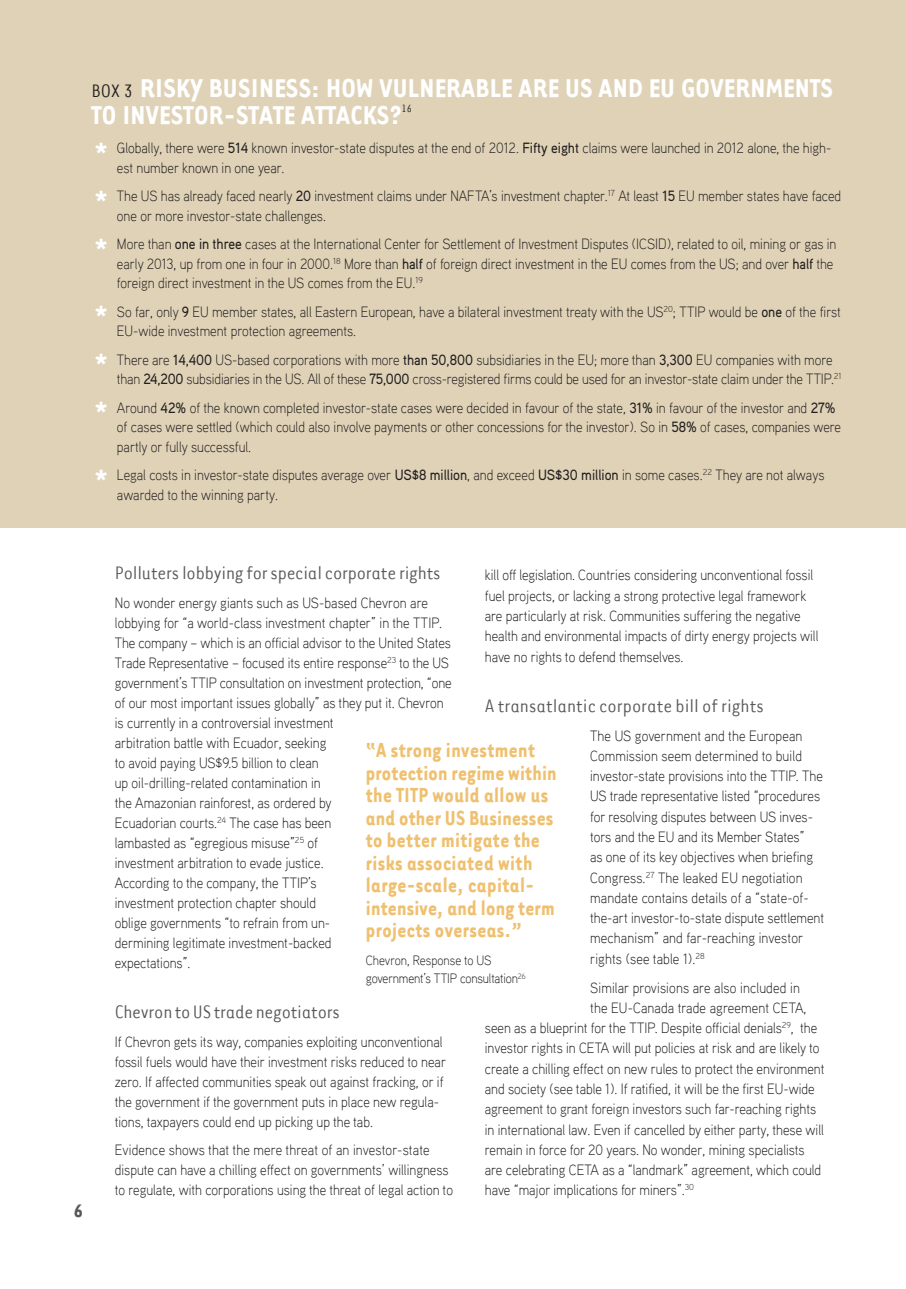
<style>
.page{position:relative;width:906px;height:1289px;background:#fff}
.page>*{position:absolute;margin:0;border:0;box-sizing:border-box;transform-origin:0 0}
.t1{font:700 30px/27px "Tarzana Narrow";letter-spacing:.01em;color:#fff}
.t2{font:700 23.7px/22.5px "Tarzana Narrow";letter-spacing:.02em;color:#efc06f;scale:.92 1}
.t3{font:21px "Tarzana Narrow";letter-spacing:-.01em;color:#57585a}
.t4{font:700 21px "Tarzana Narrow";color:#57585a}
.t5{font:300 14.85px/20.1px "Aaux Pro";color:#231f20;scale:.92 1}
.t6{font:300 13.5px/18px "Aaux Pro";letter-spacing:-.01em;color:#231f20;scale:.92 1}
.t7{font:12.3px "Tarzana Narrow";color:#231f20}
.s1{font-weight:400;font-size:21px;color:#231f20}
.s2{font-family:"Tarzana Narrow";font-weight:700;font-size:29.1px;color:#fff}
.s3{font-weight:500}
</style>
<div class="page">
<div style="left:0;top:0;width:906px;height:527px;background:#dfd2b7"></div>
<h1 class="t1" style="left:91px;top:73px;width:743px"><span class="s1">BOX 3</span> RISKY BUSINESS: HOW VULNERABLE ARE US AND EU GOVERNMENTS<br>TO INVESTOR-STATE ATTACKS?</h1>
<p class="t7" style="left:401px;top:101px;width:12px">16</p>
<p class="t5" style="left:117px;top:138px;width:778px;line-height:19.5px;text-indent:-22px"><span class="s2">*</span> Globally, there were <span class="s3">514</span> known investor-state disputes at the end of 2012. <span class="s3">Fifty eight</span> claims were launched in 2012 alone, the high&shy;est number known in one year.</p>
<p class="t5" style="left:117px;top:186px;width:789px;line-height:19.5px;text-indent:-22px"><span class="s2">*</span> The US has already faced nearly <span class="s3">20</span> investment claims under NAFTA’s investment chapter.<sup>17</sup> At least <span class="s3">15</span> EU member states have faced one or more investor-state challenges.</p>
<p class="t5" style="left:117px;top:234px;width:783px;line-height:19.5px;text-indent:-22px"><span class="s2">*</span> More than <span class="s3">one in three</span> cases at the International Center for Settlement of Investment Disputes (ICSID), related to oil, mining or gas in early 2013, up from one in four in 2000.<sup>18</sup> More than <span class="s3">half</span> of foreign direct investment in the EU comes from the US; and over <span class="s3">half</span> the foreign direct investment in the US comes from the EU.<sup>19</sup></p>
<p class="t5" style="left:117px;top:301px;width:788px;line-height:19.5px;text-indent:-22px"><span class="s2">*</span> So far, only <span class="s3">9</span> EU member states, all Eastern European, have a bilateral investment treaty with the US<sup>20</sup>; TTIP would be <span class="s3">one</span> of the first<br>EU-wide investment protection agreements.</p>
<p class="t5" style="left:117px;top:349px;width:789px;line-height:19.5px;text-indent:-22px"><span class="s2">*</span> There are <span class="s3">14,400</span> US-based corporations with more <span class="s3">than 50,800</span> subsidiaries in the EU; more than <span class="s3">3,300</span> EU companies with more than <span class="s3">24,200</span> subsidiaries in the US. All of these <span class="s3">75,000</span> cross-registered firms could be used for an investor-state claim under the TTIP.<sup>21</sup></p>
<p class="t5" style="left:117px;top:397px;width:788px;line-height:19.5px;text-indent:-22px"><span class="s2">*</span> Around <span class="s3">42%</span> of the known completed investor-state cases were decided in favour of the state, <span class="s3">31%</span> in favour of the investor and <span class="s3">27% </span>of cases were settled (which could also involve payments or other concessions for the investor). So in <span class="s3">58%</span> of cases, companies were partly or fully successful.</p>
<p class="t5" style="left:117px;top:464px;width:770px;text-indent:-22px"><span class="s2">*</span> Legal costs in investor-state disputes average over <span class="s3">US$8 million</span>, and exceed <span class="s3">US$30 million</span> in some cases.<sup>22</sup> They are not always awarded to the winning party.</p>
<h3 class="t4" style="left:74px;top:1197px;width:11px">6</h3>
<h3 class="t3" style="left:115px;top:560px;width:327px">Polluters lobbying for special corporate rights</h3>
<p class="t5" style="left:115px;top:592px;width:368px">No wonder energy giants such as US-based Chevron are lobbying for “a world-class investment chapter” in the TTIP.<br>The company – which is an official advisor to the United States Trade Representative – focused its entire response<sup>23</sup> to the US government’s TTIP consultation on investment protection, “one of our most important issues globally” as they put it. Chevron is currently in a controversial investment<br>arbitration battle with Ecuador, seeking<br>to avoid paying US$9.5 billion to clean<br>up oil-drilling-related contamination in<br>the Amazonian rainforest, as ordered by<br>Ecuadorian courts.<sup>24</sup> The case has been<br>lambasted as “egregious misuse”<sup>25</sup> of<br>investment arbitration to evade justice.<br>According to the company, the TTIP’s<br>investment protection chapter should<br>oblige governments “to refrain from un-<br>dermining legitimate investment-backed<br>expectations”.</p>
<h3 class="t3" style="left:115px;top:999px;width:227px">Chevron toUS trade negotiators</h3>
<p class="t5" style="left:115px;top:1030px;width:361px">If Chevron gets its way, companies exploiting unconventional fossil fuels would have their investment risks reduced to near zero. If affected communities speak out against fracking, or if the government if the government puts in place new regula&shy;tions, taxpayers could end up picking up the tab.</p>
<p class="t5" style="left:115px;top:1139px;width:369px">Evidence shows that the mere threat of an investor-state dispute can have a chilling effect on governments’ willingness to regulate, with corporations using the threat of legal action to</p>
<p class="t5" style="left:485px;top:564px;width:364px">kill off legislation. Countries considering unconventional fossil fuel projects, or lacking a strong protective legal framework are particularly at risk. Communities suffering the negative health and environmental impacts of dirty energy projects will have no rights to defend themselves.</p>
<h3 class="t3" style="left:485px;top:692px;width:280px">A transatlantic corporate bill of rights</h3>
<p class="t5" style="left:590px;top:724px;width:256px">The US government and the European Commission seem determined to build investor-state provisions into the TTIP. The US trade representative listed “procedures for resolving disputes between US inves&shy;tors and the EU and its Member States”<br>as one of its key objectives when briefing Congress.<sup>27</sup> The leaked EU negotiation mandate contains details of a “state-of&shy;the-art investor-to-state dispute settlement mechanism” and far-reaching investor rights (see table 1).<sup>28</sup></p>
<p class="t5" style="left:590px;top:976px;width:229px">Similar provisions are also included in</p>
<p class="t5" style="left:590px;top:997px;width:237px">the EU-Canada trade agreement CETA,</p>
<p class="t5" style="left:485px;top:1017px;width:363px">seen as a blueprint for the TTIP. Despite official denials<sup>29</sup>, the</p>
<p class="t5" style="left:485px;top:1037px;width:365px">investor rights in CETA will put policies at risk and are likely to</p>
<p class="t5" style="left:485px;top:1057px;width:371px">create a chilling effect on new rules to protect the environment</p>
<p class="t5" style="left:485px;top:1078px;width:360px">and society (see table 1). If ratified, it will be the first EU-wide</p>
<p class="t5" style="left:485px;top:1098px;width:362px">agreement to grant foreign investors such far-reaching rights</p>
<p class="t5" style="left:485px;top:1118px;width:370px">in international law. Even if cancelled by either party, these will</p>
<p class="t5" style="left:485px;top:1139px;width:349px">remain in force for 20 years. No wonder, mining specialists</p>
<p class="t5" style="left:485px;top:1159px;width:367px">are celebrating CETA as a “landmark” agreement, which could</p>
<p class="t5" style="left:485px;top:1179px;width:229px">have “major implications for miners”.<sup>30</sup></p>
<h2 class="t2" style="left:366px;top:737px;width:209px">“A strong investment protection regime within the TITP would allow us and other US Businesses to better mitigate the risks associated with large-scale, capital&shy;intensive, and long term projects overseas.”</h2>
<p class="t6" style="left:366px;top:951px;width:175px">Chevron, Response to US government’s TTIP consultation<sup>26</sup></p>
</div>
